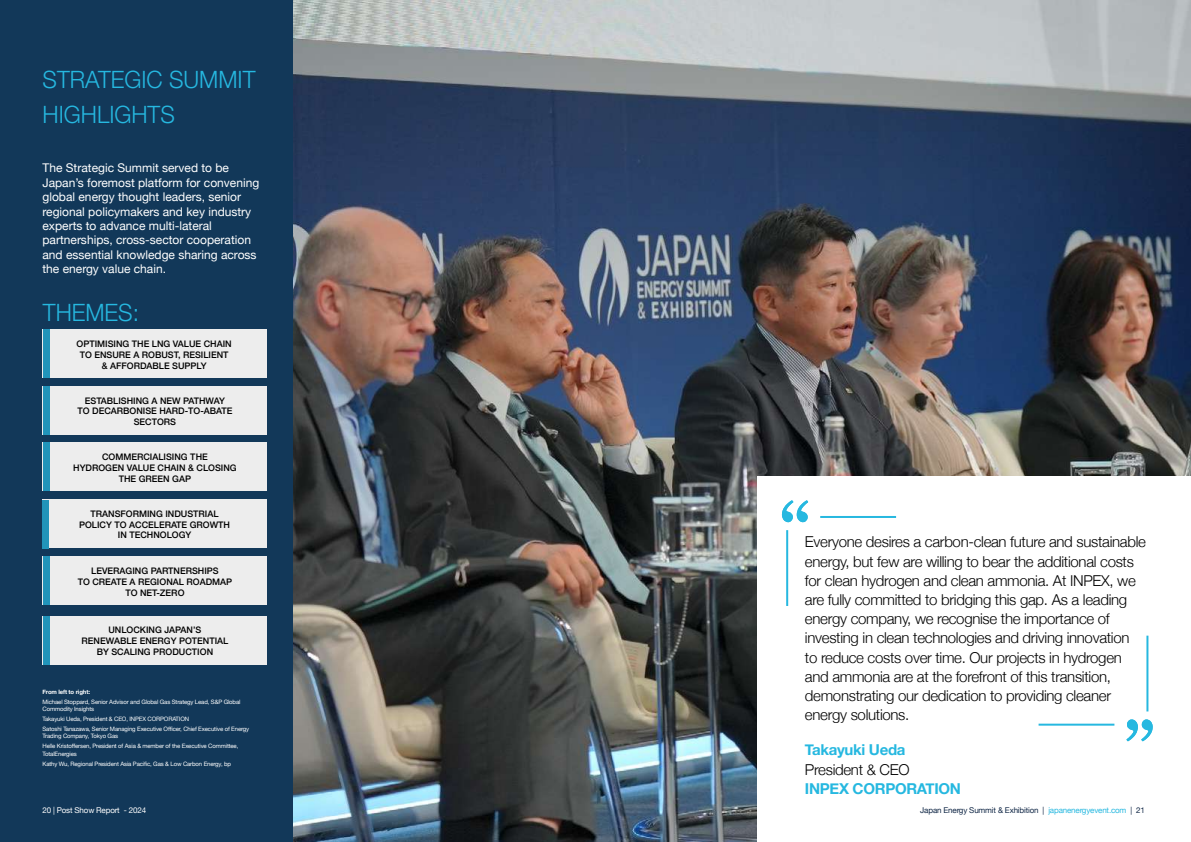
<style>
.page{position:relative;width:1191px;height:842px;background:#fff}
.page>*{position:absolute;margin:0;border:0;box-sizing:border-box;transform-origin:0 0}
.t1{font:300 24px/34.5px "Helvetica Neue LT Pro";color:#26b8e0;scale:.96 1}
.t2{font:300 15px/19.2px "Helvetica Neue";letter-spacing:-.02em;color:#000}
.t3{font:700 15px "Helvetica Neue";letter-spacing:-.02em;color:#26b8e0}
.t4{font:12px/14.4px "Helvetica Neue";color:#fff}
.t5{font:500 9px/10.8px "Helvetica Neue";color:#000;text-align:center}
.t6{font:8px "Helvetica Neue";letter-spacing:-.02em;color:#0f2645}
.t7{font:8px "Helvetica Neue";letter-spacing:-.02em;color:#fff}
.t8{font:6px/10px "Helvetica Neue";letter-spacing:-.02em;color:#fff}
.t9{font:700 6px "Helvetica Neue";letter-spacing:-.02em;color:#fff}
.s1{color:#26b8e0}
</style>
<div class="page">
<img style="left:292px;top:0;width:899px;height:842px">
<div style="left:0;top:0;width:292px;height:842px;background:#123859"></div>
<div style="left:43px;top:329px;width:224px;height:49px;background:#ededed"></div>
<div style="left:43px;top:329px;width:7px;height:49px;background:#2194ba"></div>
<div style="left:43px;top:386px;width:224px;height:48px;background:#ededed"></div>
<div style="left:43px;top:386px;width:7px;height:48px;background:#2194ba"></div>
<div style="left:43px;top:443px;width:224px;height:48px;background:#ededed"></div>
<div style="left:43px;top:443px;width:7px;height:48px;background:#2194ba"></div>
<div style="left:43px;top:499px;width:224px;height:49px;background:#ededed"></div>
<div style="left:43px;top:500px;width:6px;height:48px;background:#2194ba"></div>
<div style="left:43px;top:557px;width:224px;height:48px;background:#ededed"></div>
<div style="left:43px;top:557px;width:7px;height:48px;background:#2194ba"></div>
<div style="left:43px;top:616px;width:224px;height:48px;background:#ededed"></div>
<div style="left:43px;top:616px;width:7px;height:48px;background:#2194ba"></div>
<div style="left:757px;top:477px;width:434px;height:365px;background:#fff"></div>
<hr style="left:786px;top:530px;width:2px;height:76px;background:#26b8e0">
<hr style="left:820px;top:516px;width:76px;height:2px;background:#26b8e0">
<svg style="left:782px;top:500px;width:26px;height:22px"></svg>
<hr style="left:1146px;top:636px;width:2px;height:75px;background:#26b8e0">
<hr style="left:1038px;top:724px;width:76px;height:2px;background:#26b8e0">
<svg style="left:1126px;top:719px;width:26px;height:22px"></svg>
<h1 class="t1" style="left:43px;top:62px;width:223px">STRATEGIC SUMMIT<br>HIGHLIGHTS</h1>
<p class="t4" style="left:43px;top:162px;width:218px">The Strategic Summit served to be Japan’s foremost platform for convening global energy thought leaders, senior regional policymakers and key industry experts to advance multi-lateral partnerships, cross-sector cooperation and essential knowledge sharing across the energy value chain.</p>
<h1 class="t1" style="left:43px;top:295px;width:102px">THEMES:</h1>
<p class="t5" style="left:77px;top:338px;width:157px">OPTIMISING THE LNG VALUE CHAIN<br>TO ENSURE A ROBUST, RESILIENT &amp; AFFORDABLE SUPPLY</p>
<p class="t5" style="left:77px;top:394px;width:156px">ESTABLISHING A NEW PATHWAY<br>TO DECARBONISE HARD-TO-ABATE<br>SECTORS</p>
<p class="t5" style="left:73px;top:451px;width:165px">COMMERCIALISING THE<br>HYDROGEN VALUE CHAIN &amp; CLOSING<br>THE GREEN GAP</p>
<p class="t5" style="left:79px;top:507px;width:152px">TRANSFORMING INDUSTRIAL<br>POLICY TO ACCELERATE GROWTH<br>IN TECHNOLOGY</p>
<p class="t5" style="left:78px;top:565px;width:156px">LEVERAGING PARTNERSHIPS<br>TO CREATE A REGIONAL ROADMAP<br>TO NET-ZERO</p>
<p class="t5" style="left:82px;top:624px;width:148px">UNLOCKING JAPAN’S<br>RENEWABLE ENERGY POTENTIAL<br>BY SCALING PRODUCTION</p>
<p class="t9" style="left:42px;top:687px;width:49px">From left to right:</p>
<p class="t8" style="left:42px;top:699px;width:199px;line-height:7.2px">Michael Stoppard, Senior Advisor and Global Gas Strategy Lead, S&amp;P Global<br>Commodity Insights</p>
<p class="t8" style="left:42px;top:714px;width:208px">Takayuki Ueda, President &amp; CEO, INPEX CORPORATION<br>Satoshi Tanazawa, Senior Managing Executive Officer, Chief Executive of Energy</p>
<p class="t8" style="left:42px;top:732px;width:197px">Trading Company, Tokyo Gas<br>Helle Kristoffersen, President of Asia &amp; member of the Executive Committee,</p>
<p class="t8" style="left:42px;top:749px;width:190px">TotalEnergies<br>Kathy Wu, Regional President Asia Pacific, Gas &amp; Low Carbon Energy, bp</p>
<p class="t2" style="left:805px;top:531px;width:342px">Everyone desires a carbon-clean future and sustainable energy, but few are willing to bear the additional costs for clean hydrogen and clean ammonia. At INPEX, we are fully committed to bridging this gap. As a leading energy company, we recognise the importance of investing in clean technologies and driving innovation<br>to reduce costs over time. Our projects in hydrogen and ammonia are at the forefront of this transition, demonstrating our dedication to providing cleaner energy solutions.</p>
<p class="t3" style="left:805px;top:738px;width:102px">Takayuki Ueda</p>
<p class="t2" style="left:805px;top:758px;width:106px">President &amp; CEO</p>
<p class="t3" style="left:805px;top:777px;width:158px">INPEX CORPORATION</p>
<p class="t7" style="left:43px;top:804px;width:105px">20 | Post Show Report - 2024</p>
<p class="t6" style="left:920px;top:804px;width:226px">Japan Energy Summit &amp; Exhibition | <span class="s1">japanenergyevent.com</span> | 21</p>
</div>
